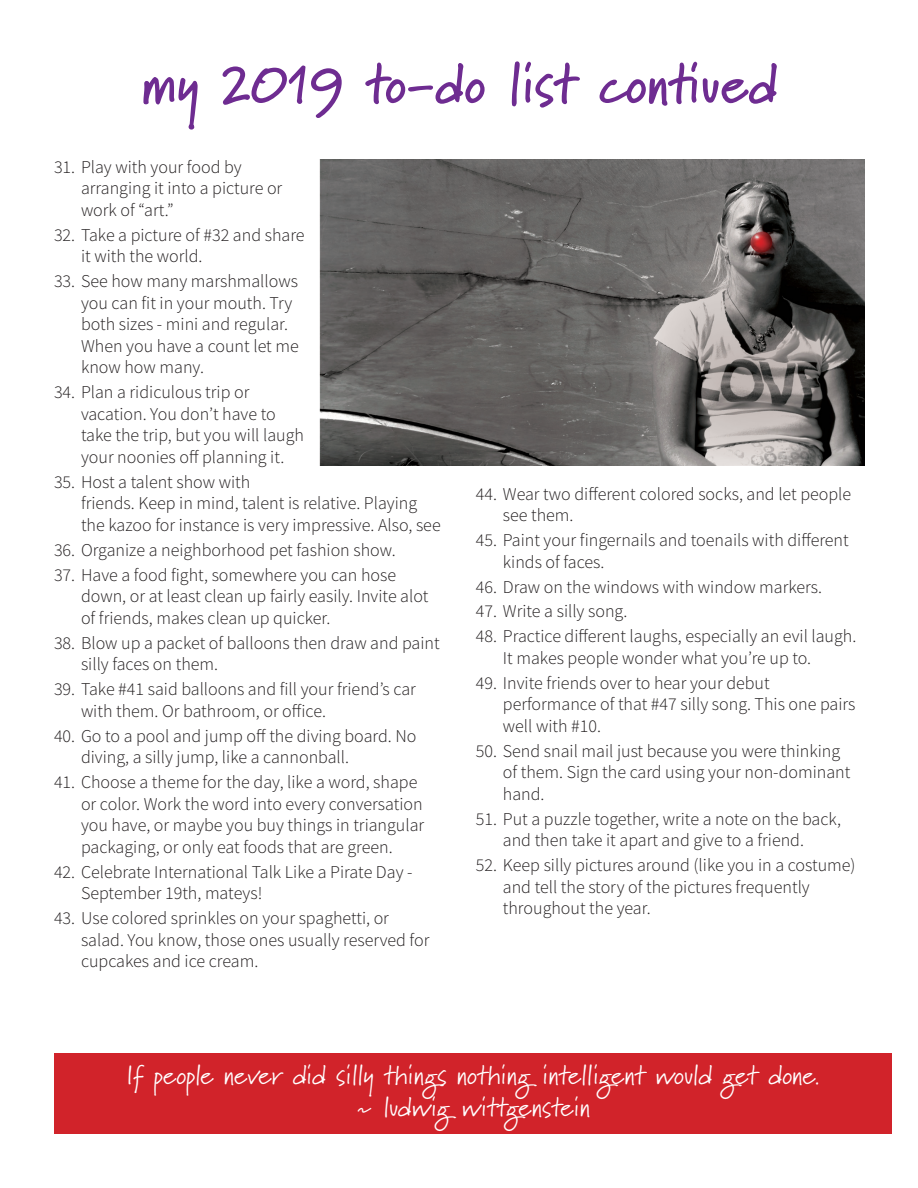
<style>
.page{position:relative;width:918px;height:1188px;background:#fff}
.page>*{position:absolute;margin:0;border:0;box-sizing:border-box;transform-origin:0 0}
.t1{font:700 57px "Marydale";color:#6e2c91}
.t2{font:27px "Marydale";color:#fff}
.t3{font:300 18px/21.6px "Source Sans Pro";color:#231f20}
</style>
<div class="page">
<img style="left:319px;top:159px;width:545px;height:306px">
<div style="left:55px;top:1053px;width:837px;height:81px;background:#d1232a"></div>
<p class="t1" style="left:141px;top:50px;width:639px">my 2019 to-do list contiued</p>
<p class="t3" style="left:81px;top:156px;width:203px;text-indent:-27px">31. Play with your food by arranging it into a picture or work of “art.”</p>
<p class="t3" style="left:81px;top:224px;width:225px;text-indent:-27px">32. Take a picture of #32 and share it with the world.</p>
<p class="t3" style="left:81px;top:270px;width:219px;text-indent:-27px">33. See how many marshmallows you can fit in your mouth. Try both sizes - mini and regular.<br>When you have a count let me know how many.</p>
<p class="t3" style="left:81px;top:381px;width:225px;text-indent:-27px">34. Plan a ridiculous trip or vacation. You don’t have to take the trip, but you will laugh your noonies off planning it.</p>
<p class="t3" style="left:81px;top:471px;width:361px;text-indent:-27px">35. Host a talent show with<br>friends. Keep in mind, talent is relative. Playing the kazoo for instance is very impressive. Also, see</p>
<p class="t3" style="left:54px;top:539px;width:343px">36. Organize a neighborhood pet fashion show.</p>
<p class="t3" style="left:81px;top:564px;width:349px;text-indent:-27px">37. Have a food fight, somewhere you can hose down, or at least clean up fairly easily. Invite alot of friends, makes clean up quicker.</p>
<p class="t3" style="left:81px;top:632px;width:360px;text-indent:-27px">38. Blow up a packet of balloons then draw and paint silly faces on them.</p>
<p class="t3" style="left:81px;top:678px;width:336px;text-indent:-27px">39. Take #41 said balloons and fill your friend’s car with them. Or bathroom, or office.</p>
<p class="t3" style="left:81px;top:725px;width:337px;text-indent:-27px">40. Go to a pool and jump off the diving board. No diving, a silly jump, like a cannonball.</p>
<p class="t3" style="left:81px;top:771px;width:345px;text-indent:-27px">41. Choose a theme for the day, like a word, shape or color. Work the word into every conversation you have, or maybe you buy things in triangular packaging, or only eat foods that are green.</p>
<p class="t3" style="left:81px;top:861px;width:333px;text-indent:-27px">42. Celebrate International Talk Like a Pirate Day -<br>September 19th, mateys!</p>
<p class="t3" style="left:81px;top:907px;width:350px;text-indent:-27px">43. Use colored sprinkles on your spaghetti, or salad. You know, those ones usually reserved for cupcakes and ice cream.</p>
<p class="t3" style="left:503px;top:483px;width:350px;text-indent:-27px">44. Wear two different colored socks, and let people see them.</p>
<p class="t3" style="left:503px;top:529px;width:347px;text-indent:-27px">45. Paint your fingernails and toenails with different kinds of faces.</p>
<p class="t3" style="left:476px;top:576px;width:348px">46. Draw on the windows with window markers.</p>
<p class="t3" style="left:476px;top:601px;width:153px">47. Write a silly song.</p>
<p class="t3" style="left:503px;top:625px;width:355px;text-indent:-27px">48. Practice different laughs, especially an evil laugh.<br>It makes people wonder what you’re up to.</p>
<p class="t3" style="left:503px;top:672px;width:354px;text-indent:-27px">49. Invite friends over to hear your debut performance of that #47 silly song. This one pairs well with #10.</p>
<p class="t3" style="left:503px;top:740px;width:349px;text-indent:-27px">50. Send snail mail just because you were thinking of them. Sign the card using your non-dominant hand.</p>
<p class="t3" style="left:476px;top:808px;width:367px;text-align:center">51. Put a puzzle together, write a note on the back, and then take it apart and give to a friend.</p>
<p class="t3" style="left:503px;top:854px;width:354px;text-indent:-27px">52. Keep silly pictures around (like you in a costume) and tell the story of the pictures frequently throughout the year.</p>
<p class="t2" style="left:126px;top:1059px;width:695px">If people never did silly things nothing intelligent would get done.</p>
<p class="t2" style="left:356px;top:1091px;width:236px">~ ludwig wittgenstein</p>
</div>
